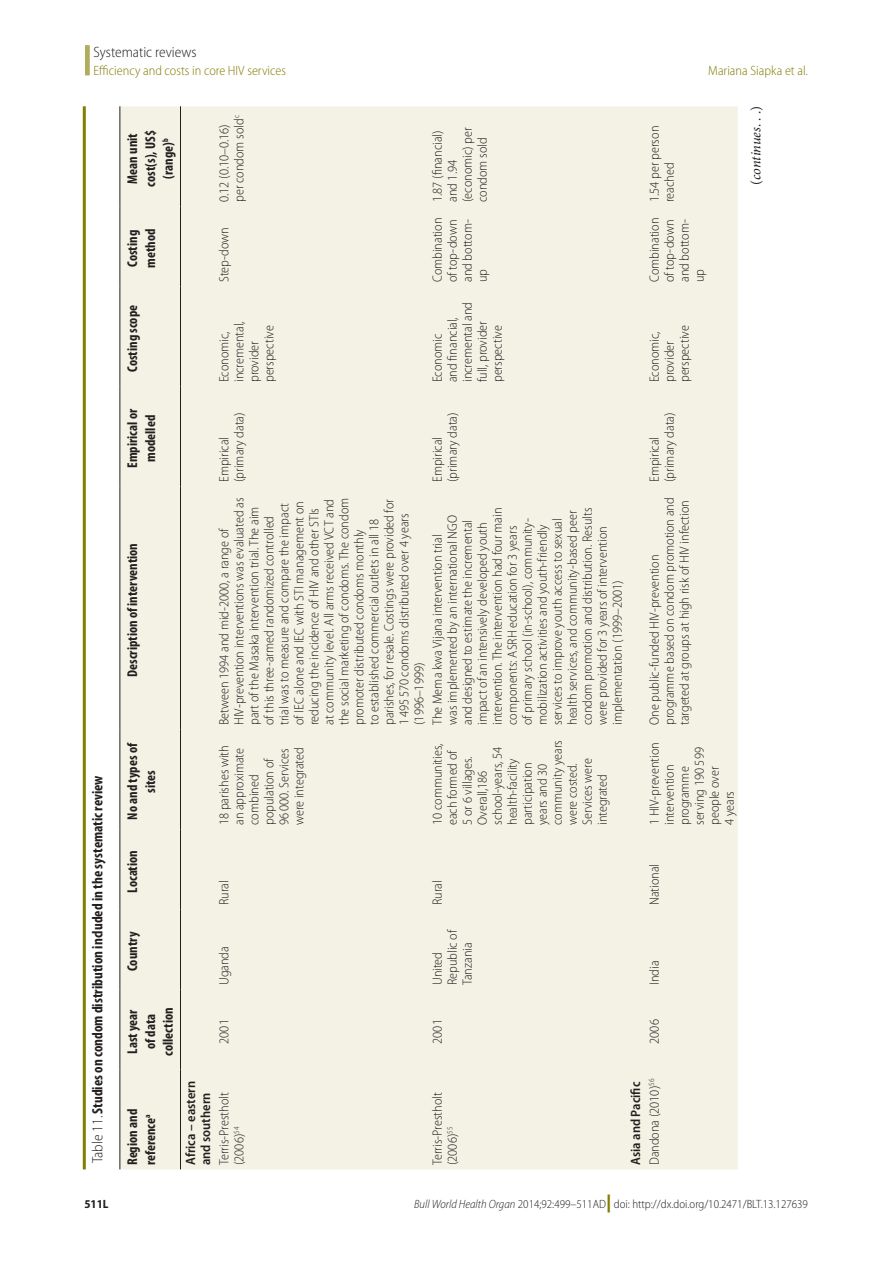
<style>
.page{position:relative;width:893px;height:1263px;background:#fff}
.page>*{position:absolute;margin:0;border:0;box-sizing:border-box;transform-origin:0 0}
.Tbl_Title{font:700 condensed 15px "Myriad Pro";color:#231f20}
.Section_Title{font:300 semi-condensed 15px "Myriad Pro";color:#231f20}
.Tbl_Col_Hd{font:700 condensed 14.25px/17.9px "Myriad Pro";color:#231f20;text-align:center}
.continues_message{font:italic 14.25px "Minion Pro";letter-spacing:-.01em;color:#231f20}
.Tbl_Body{font:300 semi-condensed 13.5px/15px "Myriad Pro";color:#231f20}
.Tbl_Body-2{font:600 semi-condensed 13.5px/15px "Myriad Pro";color:#231f20}
.RH_Outside{font:300 semi-condensed 13.5px "Myriad Pro";color:#827c00}
.RH_Inside{font:300 semi-condensed 13.5px "Myriad Pro";color:#827c00}
.t1{font:300 semi-condensed 12px "Myriad Pro";color:#231f20}
.t2{font:700 semi-condensed 12px "Myriad Pro";color:#231f20}
.s1{font-weight:300;font-stretch:semi-condensed}
.s2{font-style:normal}
.s3{font-style:italic}
.s4{font-weight:900;font-stretch:normal;font-size:18px;color:#827c00}
</style>
<div class="page">
<div style="left:85px;top:45px;width:5px;height:30px;background:#b2ac5f"></div>
<hr style="left:83px;top:106px;width:3px;height:1063px;background:#827c00">
<div style="left:121px;top:106px;width:617px;height:1063px;background:#f3f2e4"></div>
<hr style="left:180px;top:1069px;width:1px;height:100px;background:#231f20">
<hr style="left:180px;top:989px;width:1px;height:80px;background:#231f20">
<hr style="left:180px;top:909px;width:1px;height:80px;background:#231f20">
<hr style="left:180px;top:829px;width:1px;height:80px;background:#231f20">
<hr style="left:180px;top:729px;width:1px;height:100px;background:#231f20">
<hr style="left:180px;top:486px;width:1px;height:243px;background:#231f20">
<hr style="left:180px;top:386px;width:1px;height:100px;background:#231f20">
<hr style="left:180px;top:286px;width:1px;height:100px;background:#231f20">
<hr style="left:180px;top:206px;width:1px;height:80px;background:#231f20">
<hr style="left:180px;top:106px;width:1px;height:100px;background:#231f20">
<hr style="left:120px;top:1069px;width:1px;height:100px;background:#231f20">
<hr style="left:120px;top:989px;width:1px;height:80px;background:#231f20">
<hr style="left:120px;top:909px;width:1px;height:80px;background:#231f20">
<hr style="left:120px;top:829px;width:1px;height:80px;background:#231f20">
<hr style="left:120px;top:729px;width:1px;height:100px;background:#231f20">
<hr style="left:120px;top:486px;width:1px;height:243px;background:#231f20">
<hr style="left:120px;top:386px;width:1px;height:100px;background:#231f20">
<hr style="left:120px;top:286px;width:1px;height:100px;background:#231f20">
<hr style="left:120px;top:206px;width:1px;height:80px;background:#231f20">
<hr style="left:120px;top:106px;width:1px;height:100px;background:#231f20">
<p class="Section_Title" style="left:94px;top:44px;width:105px">Systematic reviews</p>
<p class="RH_Outside" style="left:94px;top:63px;width:194px">Efficiency and costs in core HIV services</p>
<p class="RH_Inside" style="left:708px;top:63px;width:101px">Mariana Siapka et al.</p>
<p class="Tbl_Title" style="left:89px;top:1163px;width:390px;rotate:-90deg"><span class="s1">Table 11.</span>Studies on condom distribution included in the systematic review</p>
<p class="Tbl_Col_Hd" style="left:124px;top:187px;width:58px;rotate:-90deg">Mean unit cost(s), US$ (range)<sup>b</sup></p>
<p class="Tbl_Col_Hd" style="left:124px;top:268px;width:41px;text-align:left;rotate:-90deg">Costing method</p>
<p class="Tbl_Col_Hd" style="left:124px;top:372px;width:68px;rotate:-90deg">Costing scope</p>
<p class="Tbl_Body" style="left:217px;top:202px;width:88px;rotate:-90deg">0.12 (0.10–0.16) per condom sold<sup>c</sup></p>
<p class="Tbl_Body" style="left:217px;top:282px;width:57px;rotate:-90deg">Step-down</p>
<p class="Tbl_Body" style="left:217px;top:382px;width:62px;rotate:-90deg">Economic, incremental, provider perspective</p>
<p class="Tbl_Body" style="left:430px;top:202px;width:76px;rotate:-90deg">1.87 (financial) and 1.94 (economic) per condom sold</p>
<p class="Tbl_Body" style="left:430px;top:282px;width:66px;rotate:-90deg">Combination of top-down and bottom&shy;up</p>
<p class="Tbl_Body" style="left:430px;top:382px;width:82px;rotate:-90deg">Economic<br>and financial, incremental and full, provider perspective</p>
<p class="Tbl_Body" style="left:647px;top:202px;width:78px;rotate:-90deg">1.54 per person reached</p>
<p class="Tbl_Body" style="left:647px;top:282px;width:66px;rotate:-90deg">Combination of top-down and bottom&shy;up</p>
<p class="Tbl_Body" style="left:647px;top:382px;width:58px;rotate:-90deg">Economic, provider perspective</p>
<p class="Tbl_Col_Hd" style="left:124px;top:468px;width:60px;rotate:-90deg">Empirical or modelled</p>
<p class="Tbl_Col_Hd" style="left:124px;top:677px;width:135px;rotate:-90deg">Description of intervention</p>
<p class="Tbl_Col_Hd" style="left:124px;top:819px;width:78px;rotate:-90deg">No and types of sites</p>
<p class="Tbl_Col_Hd" style="left:124px;top:893px;width:44px;rotate:-90deg">Location</p>
<p class="Tbl_Col_Hd" style="left:124px;top:971px;width:41px;rotate:-90deg">Country</p>
<p class="Tbl_Col_Hd" style="left:124px;top:1056px;width:50px;rotate:-90deg">Last year of data collection</p>
<p class="Tbl_Col_Hd" style="left:124px;top:1165px;width:58px;text-align:left;rotate:-90deg">Region and reference<sup>a</sup></p>
<p class="Tbl_Body" style="left:217px;top:482px;width:71px;rotate:-90deg">Empirical (primary data)</p>
<p class="Tbl_Body" style="left:430px;top:482px;width:71px;rotate:-90deg">Empirical (primary data)</p>
<p class="Tbl_Body" style="left:217px;top:725px;width:229px;rotate:-90deg">Between 1994 and mid-2000, a range of HIV-prevention interventions was evaluated as part of the Masaka intervention trial. The aim of this three-armed randomized controlled trial was to measure and compare the impact of IEC alone and IEC with STI management on reducing the incidence of HIV and other STIs at community level. All arms received VCT and the social marketing of condoms. The condom promoter distributed condoms monthly<br>to established commercial outlets in all 18 parishes, for resale. Costings were provided for 1 495 570 condoms distributed over 4 years (1996–1999)</p>
<p class="Tbl_Body" style="left:430px;top:725px;width:219px;rotate:-90deg">The Mema kwa Vijana intervention trial<br>was implemented by an international NGO and designed to estimate the incremental impact of an intensively developed youth intervention. The intervention had four main components: ASRH education for 3 years<br>of primary school (in-school), community&shy;mobilization activities and youth-friendly services to improve youth access to sexual health services, and community-based peer condom promotion and distribution. Results were provided for 3 years of intervention implementation (1999–2001)</p>
<p class="Tbl_Body" style="left:217px;top:825px;width:81px;rotate:-90deg">18 parishes with an approximate combined population of<br>96 000. Services were integrated</p>
<p class="Tbl_Body" style="left:430px;top:825px;width:86px;rotate:-90deg">10 communities, each formed of<br>5 or 6 villages.<br>Overall,186 school-years, 54 health-facility participation years and 30 community years were costed.<br>Services were integrated</p>
<p class="Tbl_Body" style="left:217px;top:905px;width:26px;rotate:-90deg">Rural</p>
<p class="Tbl_Body" style="left:430px;top:905px;width:26px;rotate:-90deg">Rural</p>
<p class="Tbl_Body" style="left:217px;top:985px;width:40px;rotate:-90deg">Uganda</p>
<p class="Tbl_Body" style="left:430px;top:985px;width:57px;rotate:-90deg">United<br>Republic of<br>Tanzania</p>
<p class="Tbl_Body" style="left:217px;top:1044px;width:26px;rotate:-90deg">2001</p>
<p class="Tbl_Body" style="left:430px;top:1044px;width:26px;rotate:-90deg">2001</p>
<p class="Tbl_Body" style="left:647px;top:482px;width:71px;rotate:-90deg">Empirical (primary data)</p>
<p class="Tbl_Body" style="left:647px;top:725px;width:229px;rotate:-90deg">One public-funded HIV-prevention programme based on condom promotion and targeted at groups at high risk of HIV infection</p>
<p class="Tbl_Body" style="left:647px;top:825px;width:84px;rotate:-90deg">1 HIV-prevention intervention programme serving 190 599 people over<br>4 years</p>
<p class="Tbl_Body" style="left:647px;top:905px;width:43px;rotate:-90deg">National</p>
<p class="Tbl_Body" style="left:647px;top:985px;width:26px;rotate:-90deg">India</p>
<p class="Tbl_Body" style="left:647px;top:1044px;width:26px;rotate:-90deg">2006</p>
<p class="Tbl_Body-2" style="left:183px;top:1165px;width:85px;rotate:-90deg">Africa – eastern and southern</p>
<p class="Tbl_Body" style="left:217px;top:1165px;width:74px;rotate:-90deg">Terris-Prestholt (2006)<sup>54</sup></p>
<p class="Tbl_Body" style="left:430px;top:1165px;width:74px;rotate:-90deg">Terris-Prestholt (2006)<sup>55</sup></p>
<p class="Tbl_Body-2" style="left:628px;top:1165px;width:85px;rotate:-90deg">Asia and Pacific</p>
<p class="Tbl_Body" style="left:647px;top:1165px;width:88px;rotate:-90deg">Dandona (2010)<sup>56</sup></p>
<p class="continues_message" style="left:747px;top:185px;width:80px;rotate:-90deg"><span class="s2">(</span>continues<span class="s2">. . .)</span></p>
<p class="t2" style="left:84px;top:1197px;width:26px">511L</p>
<p class="t1" style="left:414px;top:1198px;width:395px"><span class="s3">Bull World Health Organ</span> 2014;92:499–511AD<span class="s4">|</span> doi: http://dx.doi.org/10.2471/BLT.13.127639</p>
</div>
